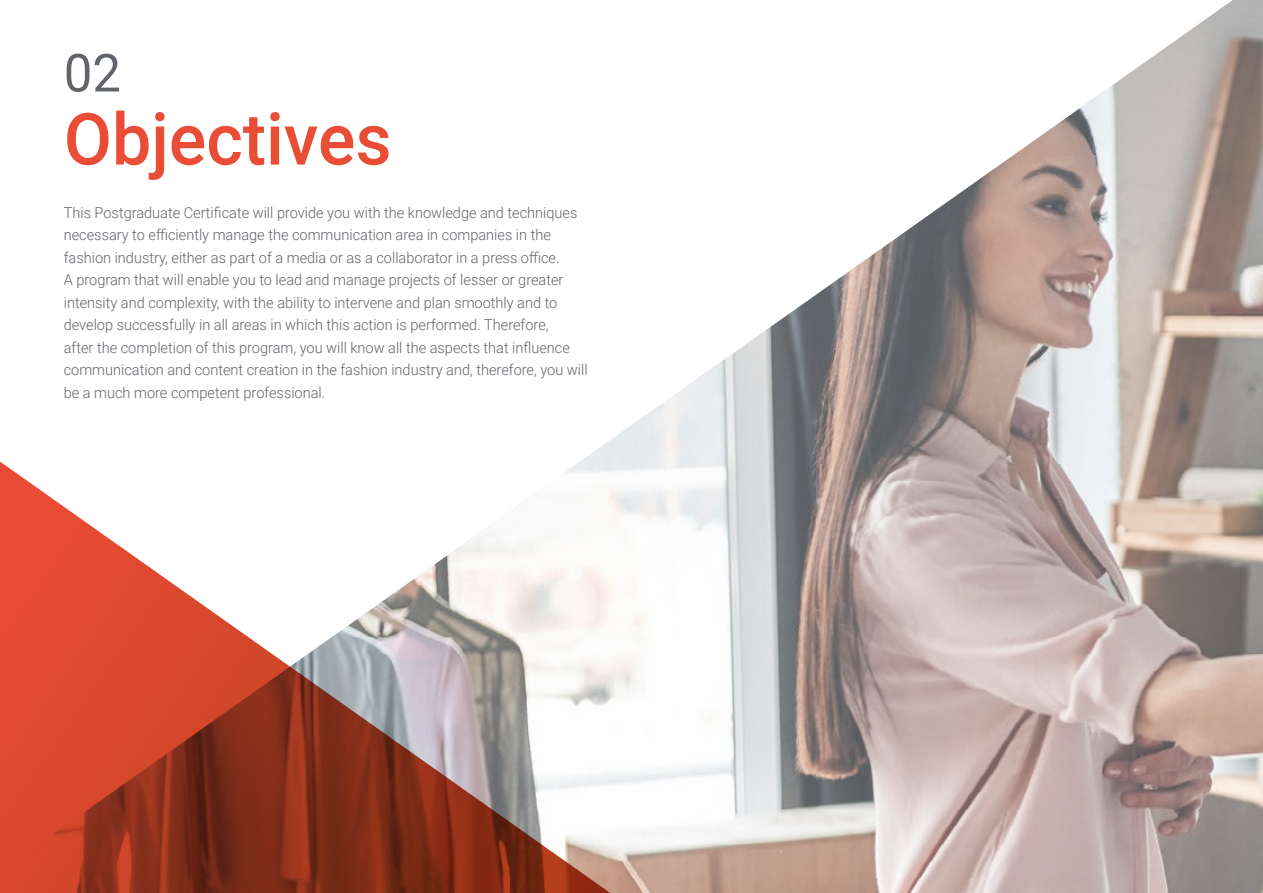
<style>
.page{position:relative;width:1263px;height:893px;background:#fff}
.page>*{position:absolute;margin:0;border:0;box-sizing:border-box;transform-origin:0 0}
.t1{font:500 72px "Roboto";color:#e94d35}
.t2{font:52.5px "Roboto";color:#61646a}
.t3{font:300 15px/22.5px "Roboto";color:#61646a}
</style>
<div class="page">
<img style="left:602px;top:0;width:661px;height:893px">
<svg style="left:0;top:446px;width:640px;height:447px"></svg>
<h2 class="t2" style="left:64px;top:36px;width:59px">02</h2>
<h1 class="t1" style="left:64px;top:89px;width:329px">Objectives</h1>
<p class="t3" style="left:64px;top:201px;width:525px">This Postgraduate Certificate will provide you with the knowledge and techniques necessary to efficiently manage the communication area in companies in the fashion industry, either as part of a media or as a collaborator in a press office.<br>A program that will enable you to lead and manage projects of lesser or greater intensity and complexity, with the ability to intervene and plan smoothly and to develop successfully in all areas in which this action is performed. Therefore,<br>after the completion of this program, you will know all the aspects that influence communication and content creation in the fashion industry and, therefore, you will be a much more competent professional.</p>
</div>
